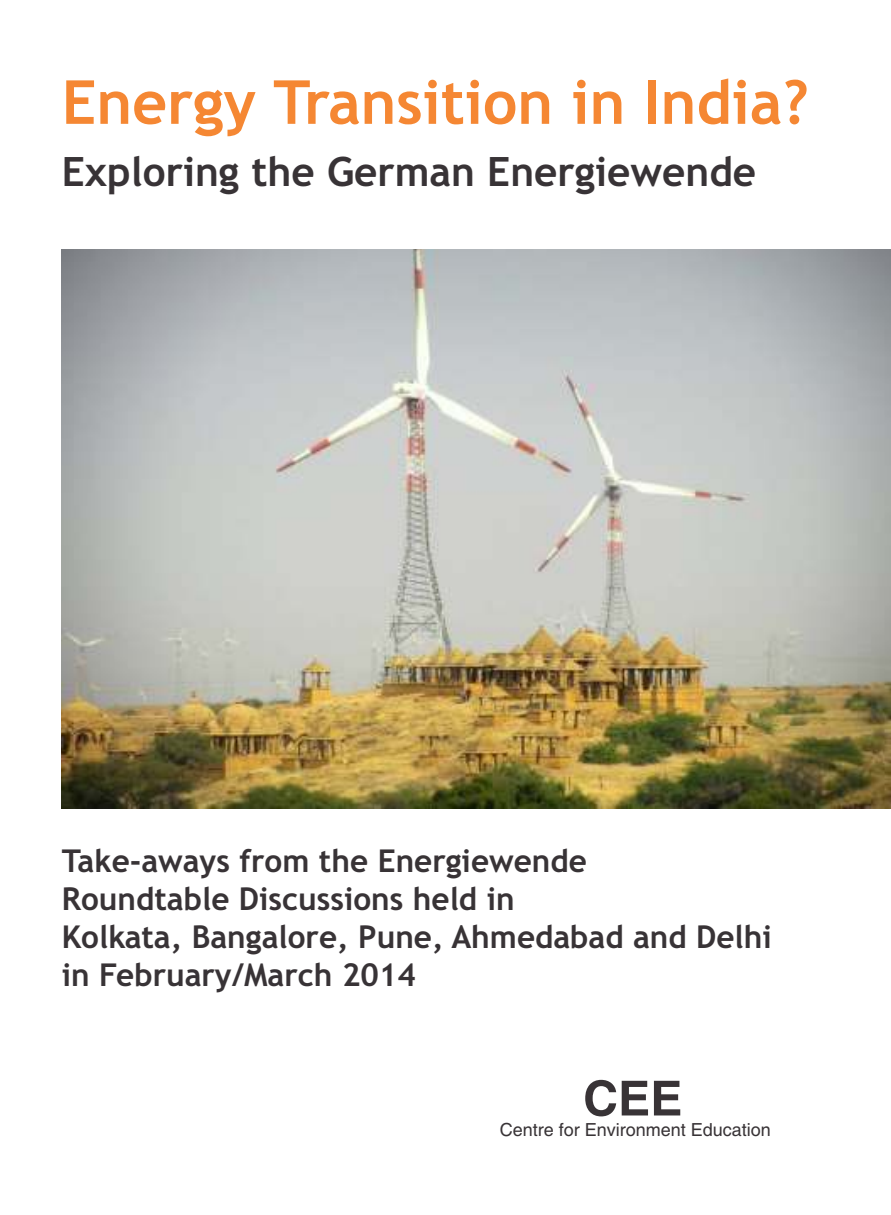
<style>
.page{position:relative;width:891px;height:1215px;background:#fff}
.page>*{position:absolute;margin:0;border:0;box-sizing:border-box;transform-origin:0 0}
.t1{font:700 60.75px "Trebuchet MS";color:#f58733}
.t2{font:700 40.5px "Trebuchet MS";color:#383336}
.t3{font:700 31.5px/37.8px "Trebuchet MS";color:#383336}
.t4{font:18px "Helvetica";color:#383336}
</style>
<div class="page">
<svg style="left:654px;top:1081px;width:26px;height:34px"></svg>
<svg style="left:622px;top:1081px;width:26px;height:34px"></svg>
<svg style="left:585px;top:1080px;width:31px;height:36px"></svg>
<img style="left:62px;top:249px;width:829px;height:559px">
<h1 class="t1" style="left:62px;top:79px;width:748px">Energy Transition in India?</h1>
<p class="t2" style="left:62px;top:156px;width:696px">Exploring the German Energiewende</p>
<p class="t3" style="left:62px;top:845px;width:712px">Take-aways from the Energiewende<br>Roundtable Discussions held in<br>Kolkata, Bangalore, Pune, Ahmedabad and Delhi in February/March 2014</p>
<p class="t4" style="left:500px;top:1123px;width:273px">Centre for Environment Education</p>
</div>
